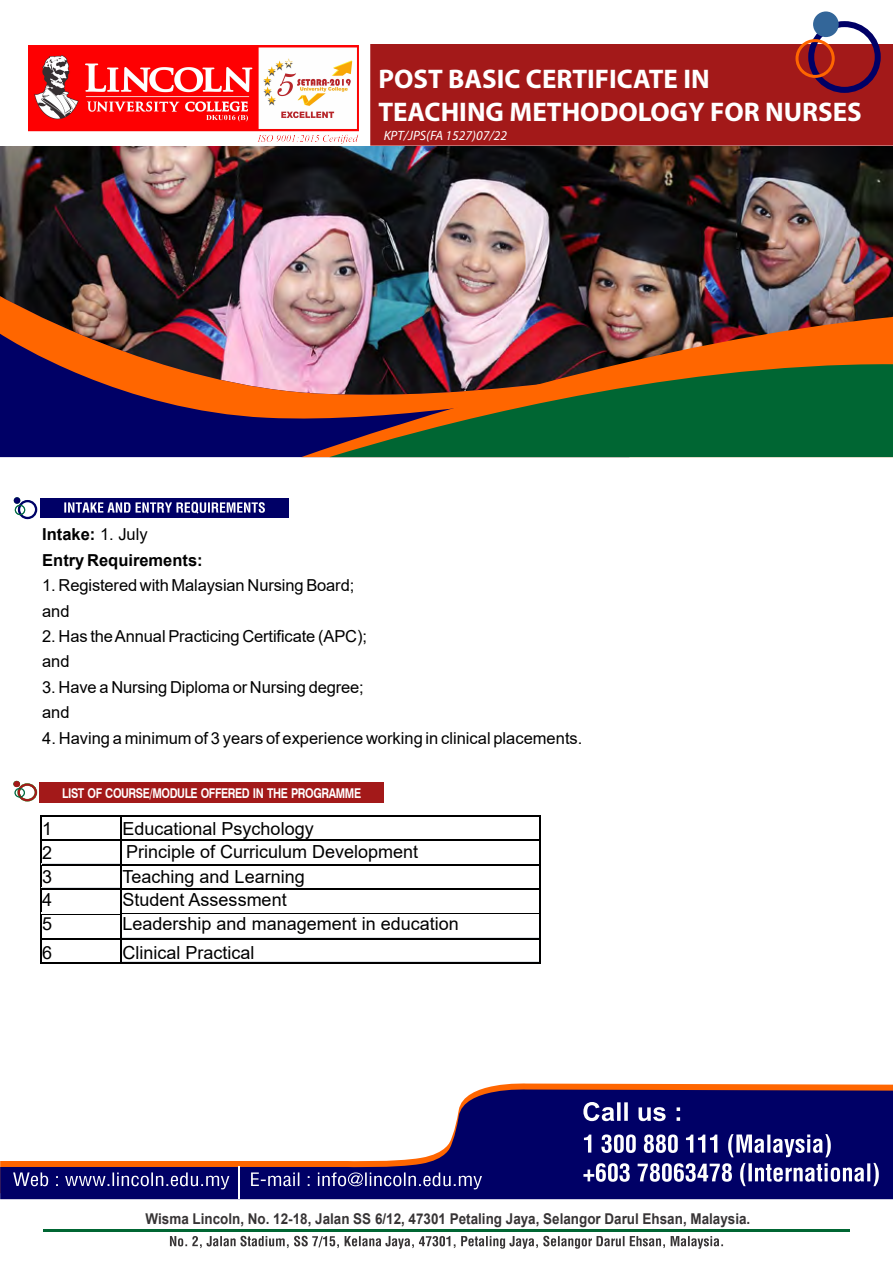
<style>
.page{position:relative;width:893px;height:1263px;background:#fff}
.page>*{position:absolute;margin:0;border:0;box-sizing:border-box;transform-origin:0 0}
.t1{font:700 27px/33.5px "Myriad Pro";color:#fff}
.t2{font:18px "Arial";color:#000}
.t3{font:16.5px/25.3px "Arial";letter-spacing:-.01em;color:#000}
.t4{font:700 16.5px/26.4px "Arial";color:#000}
.t5{font:700 14.85px "Arial";color:#373435;scale:.9 1}
.t6{font:700 13.5px "Swiss 721 BT";letter-spacing:-.035em;color:#fff;scale:.81 1}
.t7{font:italic 13.5px "Myriad Pro";color:#fff}
.s1{font-weight:400}
.s2{font-style:inherit}
</style>
<div class="page">
<img style="left:1px;top:146px;width:892px;height:171px">
<svg style="left:489px;top:1083px;width:404px;height:4px;fill:#f60"></svg>
<svg style="left:0;top:1087px;width:893px;height:112px;fill:#006"></svg>
<svg style="left:584px;top:1134px;width:247px;height:23px"></svg>
<svg style="left:583px;top:1163px;width:296px;height:23px"></svg>
<svg style="left:251px;top:1172px;width:231px;height:17px;background:#353585"></svg>
<svg style="left:13px;top:1172px;width:216px;height:17px;background:#343485"></svg>
<hr style="left:238px;top:1166px;width:2px;height:33px;background:#fefefe">
<svg style="left:170px;top:1236px;width:553px;height:13px"></svg>
<hr style="left:43px;top:1229px;width:807px;height:3px;background:#063">
<svg style="left:583px;top:1102px;width:97px;height:19px"></svg>
<div style="left:40px;top:498px;width:249px;height:20px;background:#006"></div>
<svg style="left:64px;top:502px;width:201px;height:11px"></svg>
<div style="left:40px;top:782px;width:344px;height:20px;background:#a31919"></div>
<div style="left:14px;top:788px;width:11px;height:10px;border:1px solid #aadee5;border-radius:50%"></div>
<div style="left:18px;top:500px;width:19px;height:19px;border:2px solid #006;border-radius:50%"></div>
<div style="left:15px;top:505px;width:10px;height:10px;border:1px solid #063;border-radius:50%"></div>
<div style="left:14px;top:497px;width:6px;height:7px;background:#006;border-radius:50%"></div>
<div style="left:14px;top:788px;width:11px;height:9px;border:1px solid #aadee5;border-radius:50%"></div>
<div style="left:18px;top:783px;width:19px;height:18px;border:2px solid #a31919;border-radius:50%"></div>
<div style="left:15px;top:788px;width:10px;height:9px;border:1px solid #063;border-radius:50%"></div>
<div style="left:13px;top:781px;width:7px;height:6px;background:#a31919;border-radius:50%"></div>
<svg style="left:120px;top:817px;width:1px;height:21px"></svg>
<hr style="left:42px;top:815px;width:498px;height:2px;background:#000">
<hr style="left:122px;top:913px;width:417px;height:1px;background:#000">
<hr style="left:40px;top:818px;width:2px;height:21px;background:#000">
<hr style="left:539px;top:816px;width:1px;height:121px;background:#000">
<svg style="left:120px;top:841px;width:1px;height:21px"></svg>
<hr style="left:42px;top:839px;width:497px;height:2px;background:#000">
<hr style="left:122px;top:937px;width:417px;height:1px;background:#dee2e6">
<hr style="left:42px;top:938px;width:497px;height:2px;background:#000">
<hr style="left:40px;top:842px;width:2px;height:22px;background:#000">
<hr style="left:42px;top:864px;width:79px;height:1px;background:#dee2e6">
<hr style="left:42px;top:865px;width:498px;height:1px;background:#000">
<svg style="left:121px;top:817px;width:1px;height:48px"></svg>
<hr style="left:122px;top:961px;width:417px;height:1px;background:#dee2e6">
<hr style="left:42px;top:962px;width:497px;height:2px;background:#000">
<svg style="left:539px;top:937px;width:1px;height:27px"></svg>
<hr style="left:40px;top:866px;width:2px;height:42px;background:#000">
<hr style="left:121px;top:866px;width:1px;height:42px;background:#000">
<div style="left:42px;top:888px;width:79px;height:23px;background:#000"></div>
<div style="left:42px;top:889px;width:78px;height:21px;background:#fff"></div>
<hr style="left:42px;top:887px;width:79px;height:1px;background:#dee2e6">
<hr style="left:42px;top:888px;width:497px;height:1px;background:#000">
<hr style="left:41px;top:910px;width:80px;height:1px;background:#fff">
<hr style="left:40px;top:889px;width:2px;height:75px;background:#000">
<hr style="left:121px;top:889px;width:1px;height:75px;background:#000">
<hr style="left:41px;top:913px;width:81px;height:1px;background:#000">
<div style="left:371px;top:45px;width:522px;height:101px;background:#a31919"></div>
<div style="left:808px;top:21px;width:73px;height:72px;border:6px solid #006;border-radius:50%"></div>
<div style="left:795px;top:39px;width:40px;height:39px;border:3px solid #f60;border-radius:50%"></div>
<div style="left:813px;top:11px;width:26px;height:26px;background:#369;border-radius:50%"></div>
<svg style="left:0;top:296px;width:673px;height:161px;background:#15116a"></svg>
<img style="left:0;top:296px;width:619px;height:128px">
<img style="left:301px;top:317px;width:592px;height:140px">
<svg style="left:329px;top:363px;width:564px;height:94px;background:#3c5c2b"></svg>
<img style="left:28px;top:46px;width:330px;height:97px">
<h1 class="t1" style="left:378px;top:64px;width:485px">POST BASIC CERTIFICATE IN<br>TEACHING METHODOLOGY FOR NURSES</h1>
<p class="t4" style="left:42px;top:522px;width:162px">Intake: <span class="s1">1.</span> <span class="s1">J</span><span class="s1">uly<br></span>Entry Requirements:</p>
<p class="t7" style="left:384px;top:130px;width:125px">KPT/JPS(FA 1527)07/22</p>
<p class="t3" style="left:42px;top:574px;width:314px">1. Registered with Malaysian Nursing Board; and</p>
<p class="t3" style="left:42px;top:625px;width:326px">2. Has the Annual Practicing Certificate (APC); and</p>
<p class="t3" style="left:42px;top:676px;width:323px">3. Have a Nursing Diploma or Nursing degree; and</p>
<p class="t3" style="left:42px;top:726px;width:542px"><span class="s2">4</span>. Having a minimum of 3 years of experience working in clinical placements.</p>
<p class="t6" style="left:62px;top:788px;width:370px">LIST OF COURSE/MODULE OFFERED IN THE PROGRAMME</p>
<p class="t2" style="left:42px;top:821px;width:12px">1</p>
<p class="t2" style="left:123px;top:821px;width:193px">Educational Psychology</p>
<p class="t2" style="left:42px;top:846px;width:12px">2</p>
<p class="t2" style="left:126px;top:845px;width:294px">Principle of Curriculum Development</p>
<p class="t2" style="left:42px;top:870px;width:12px">3</p>
<p class="t2" style="left:123px;top:870px;width:184px">Teaching and Learning</p>
<p class="t2" style="left:42px;top:893px;width:12px">4</p>
<p class="t2" style="left:123px;top:893px;width:166px">Student Assessment</p>
<p class="t2" style="left:42px;top:917px;width:12px">5</p>
<p class="t2" style="left:123px;top:917px;width:338px">Leadership and management in education</p>
<p class="t2" style="left:42px;top:946px;width:12px">6</p>
<p class="t2" style="left:123px;top:946px;width:134px">Clinical Practical</p>
<p class="t5" style="left:146px;top:1213px;width:673px">Wisma Lincoln, No. 12-18, Jalan SS 6/12, 47301 Petaling Jaya, Selangor Darul Ehsan, Malaysia.</p>
</div>
